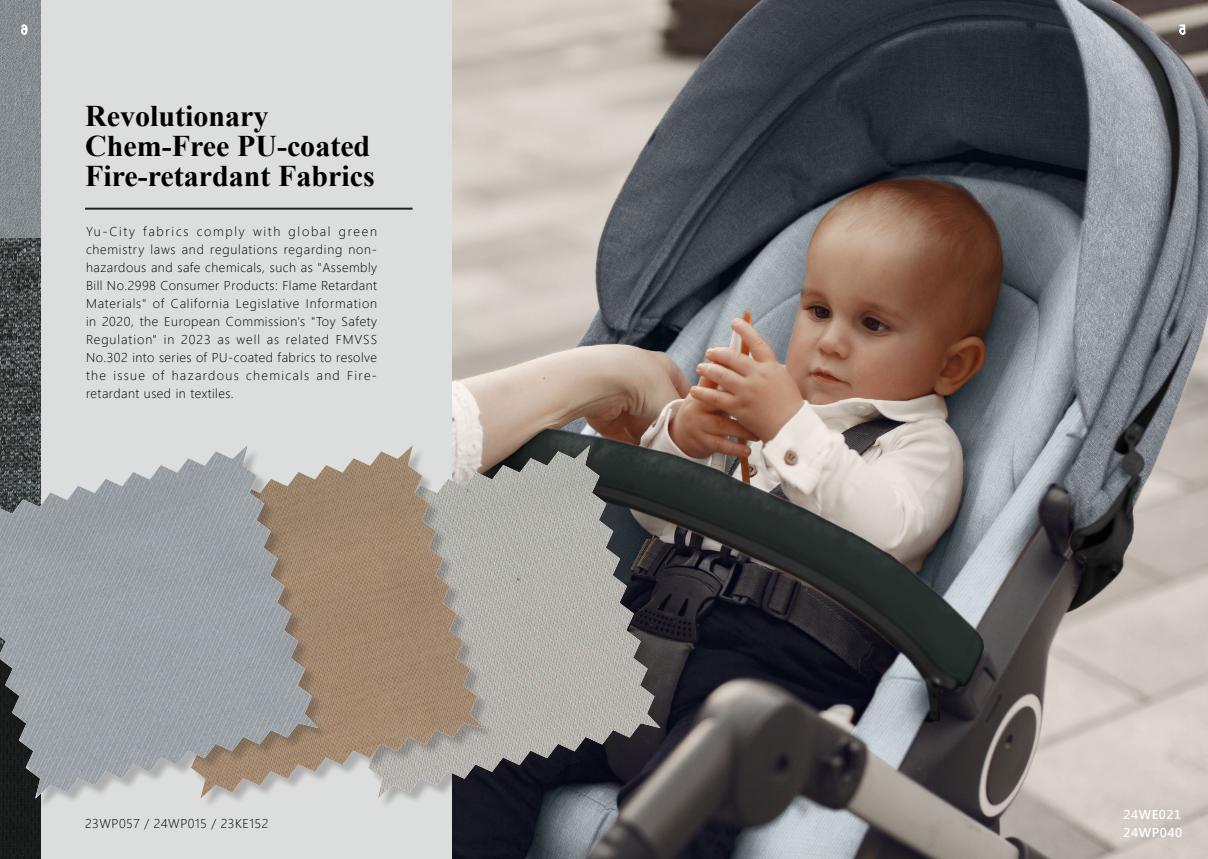
<style>
.page{position:relative;width:1208px;height:859px;background:#fff}
.page>*{position:absolute;margin:0;border:0;box-sizing:border-box;transform-origin:0 0}
.t1{font:700 30px "Times New Roman";color:#000}
.t2{font:300 12px/18px "Microsoft Jheng Hei";letter-spacing:.04em;color:#030303;text-align:justify}
.t3{font:700 12px "Microsoft Jheng Hei";letter-spacing:.04em;color:#fff}
</style>
<div class="page">
<div style="left:0;top:0;width:1207px;height:859px;background:#dcdddd"></div>
<img style="left:453px;top:0;width:755px;height:859px">
<img style="left:0;top:0;width:40px;height:859px">
<div style="left:309px;top:447px;width:363px;height:363px;background:#231f20;opacity:.25"></div>
<img style="left:483px;top:445px;width:177px;height:354px">
<div style="left:132px;top:447px;width:363px;height:363px;background:#231f20;opacity:.25"></div>
<img style="left:330px;top:445px;width:153px;height:354px">
<div style="left:0;top:447px;width:330px;height:363px;background:#231f20;opacity:.25"></div>
<img style="left:0;top:445px;width:318px;height:354px">
<hr style="left:85px;top:208px;width:327px;height:2px;background:#231f20">
<svg style="left:22px;top:25px;width:5px;height:9px"></svg>
<svg style="left:1179px;top:25px;width:6px;height:9px"></svg>
<p class="t1" style="left:85px;top:94px;width:185px">Revolutionary</p>
<p class="t1" style="left:85px;top:124px;width:287px">Chem-Free PU-coated</p>
<p class="t1" style="left:85px;top:154px;width:291px">Fire-retardant Fabrics</p>
<p class="t2" style="left:86px;top:223px;width:293px">Yu-City fabrics comply with global green chemistry laws and regulations regarding non&shy;hazardous and safe chemicals, such as "Assembly Bill No.2998 Consumer Products: Flame Retardant Materials" of California Legislative Information in 2020, the European Commission's "Toy Safety Regulation" in 2023 as well as related FMVSS No.302 into series of PU-coated fabrics to resolve the issue of hazardous chemicals and Fire&shy;retardant used in textiles.</p>
<p class="t2" style="left:85px;top:814px;width:185px">23WP057 / 24WP015 / 23KE152</p>
<p class="t3" style="left:1123px;top:807px;width:59px">24WE021</p>
<p class="t3" style="left:1123px;top:825px;width:60px">24WP040</p>
</div>
